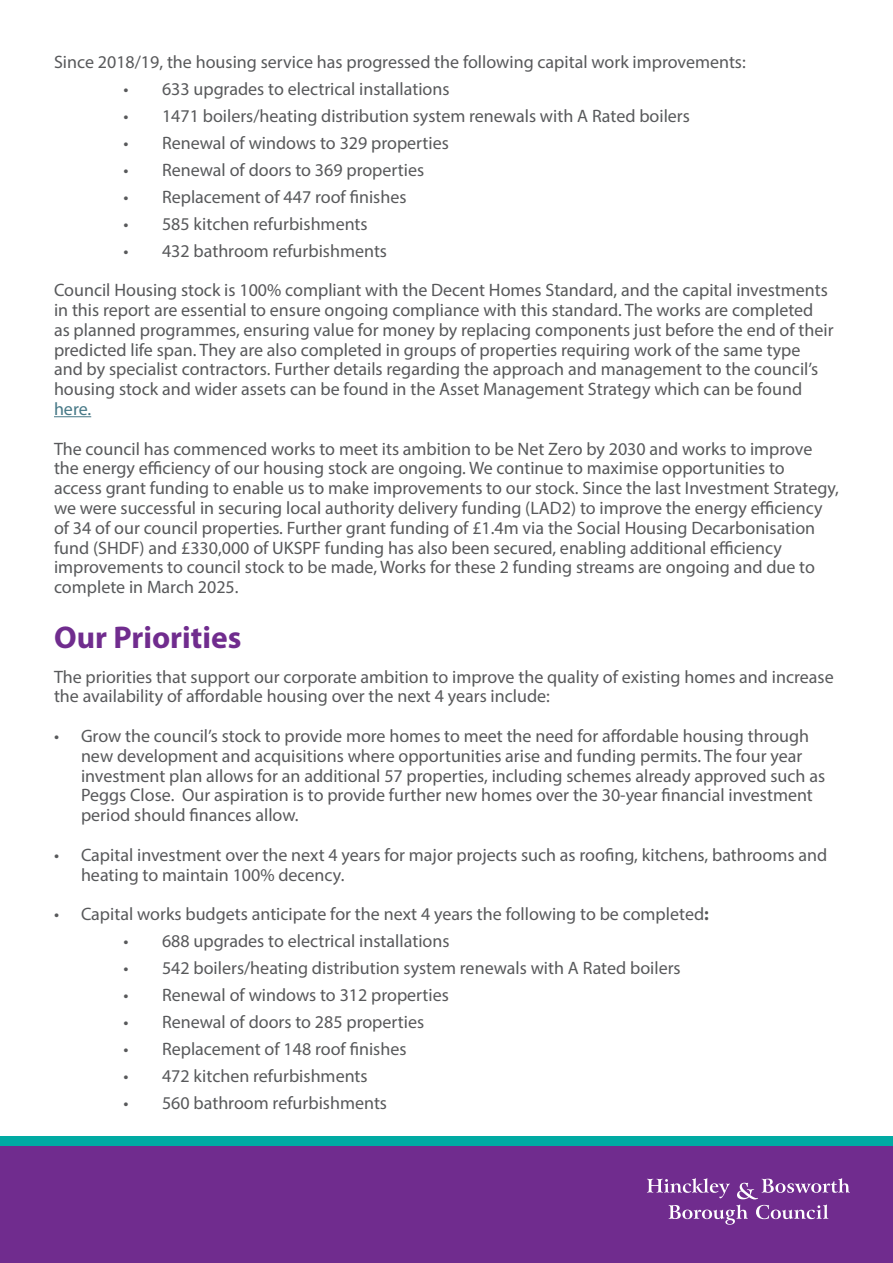
<style>
.page{position:relative;width:893px;height:1263px;background:#fff}
.page>*{position:absolute;margin:0;border:0;box-sizing:border-box;transform-origin:0 0}
.Heading_2{font:700 31.5px "Myriad Pro";color:#702c8e}
.Paragraph_Style_1{font:18px/19.8px "Myriad Pro";color:#58595b}
.Paragraph_Style_1-2{font:18px "Myriad Pro";color:#467886}
.s1{font-weight:700}
</style>
<div class="page">
<div style="left:0;top:1136px;width:893px;height:127px;background:#702c8e"></div>
<svg style="left:647px;top:1178px;width:203px;height:47px"></svg>
<div style="left:0;top:1136px;width:893px;height:9px;background:#00aaa3"></div>
<hr style="left:54px;top:416px;width:37px;height:1px;background:#467886">
<h2 class="Paragraph_Style_1" style="left:54px;top:51px;width:693px">Since 2018/19, the housing service has progressed the following capital work improvements:</h2>
<h2 class="Paragraph_Style_1" style="left:124px;top:78px;width:327px">• 633 upgrades to electrical installations</h2>
<h2 class="Paragraph_Style_1" style="left:124px;top:105px;width:568px">• 1471 boilers/heating distribution system renewals with A Rated boilers</h2>
<h2 class="Paragraph_Style_1" style="left:124px;top:132px;width:327px">• Renewal of windows to 329 properties</h2>
<h2 class="Paragraph_Style_1" style="left:124px;top:159px;width:302px">• Renewal of doors to 369 properties</h2>
<h2 class="Paragraph_Style_1" style="left:124px;top:186px;width:285px">• Replacement of 447 roof finishes</h2>
<h2 class="Paragraph_Style_1" style="left:124px;top:213px;width:246px">• 585 kitchen refurbishments</h2>
<h2 class="Paragraph_Style_1" style="left:124px;top:240px;width:265px">• 432 bathroom refurbishments</h2>
<h2 class="Paragraph_Style_1" style="left:54px;top:280px;width:775px">Council Housing stock is 100% compliant with the Decent Homes Standard, and the capital investments</h2>
<h2 class="Paragraph_Style_1" style="left:54px;top:300px;width:761px">in this report are essential to ensure ongoing compliance with this standard. The works are completed</h2>
<h2 class="Paragraph_Style_1" style="left:54px;top:319px;width:781px">as planned programmes, ensuring value for money by replacing components just before the end of their</h2>
<h2 class="Paragraph_Style_1" style="left:54px;top:339px;width:748px">predicted life span. They are also completed in groups of properties requiring work of the same type</h2>
<h2 class="Paragraph_Style_1" style="left:54px;top:359px;width:766px">and by specialist contractors. Further details regarding the approach and management to the council’s</h2>
<h2 class="Paragraph_Style_1" style="left:54px;top:379px;width:750px">housing stock and wider assets can be found in the Asset Management Strategy which can be found</h2>
<h2 class="Paragraph_Style_1-2" style="left:54px;top:398px;width:39px">here.</h2>
<h2 class="Paragraph_Style_1" style="left:54px;top:438px;width:760px">The council has commenced works to meet its ambition to be Net Zero by 2030 and works to improve</h2>
<h2 class="Paragraph_Style_1" style="left:54px;top:458px;width:732px">the energy efficiency of our housing stock are ongoing. We continue to maximise opportunities to</h2>
<h2 class="Paragraph_Style_1" style="left:54px;top:478px;width:786px">access grant funding to enable us to make improvements to our stock. Since the last Investment Strategy,</h2>
<h2 class="Paragraph_Style_1" style="left:54px;top:498px;width:770px">we were successful in securing local authority delivery funding (LAD2) to improve the energy efficiency</h2>
<h2 class="Paragraph_Style_1" style="left:54px;top:517px;width:763px">of 34 of our council properties. Further grant funding of £1.4m via the Social Housing Decarbonisation</h2>
<h2 class="Paragraph_Style_1" style="left:54px;top:537px;width:729px">fund (SHDF) and £330,000 of UKSPF funding has also been secured, enabling additional efficiency</h2>
<h2 class="Paragraph_Style_1" style="left:54px;top:557px;width:762px">improvements to council stock to be made, Works for these 2 funding streams are ongoing and due to</h2>
<h2 class="Paragraph_Style_1" style="left:54px;top:577px;width:186px">complete in March 2025.</h2>
<h2 class="Heading_2" style="left:54px;top:619px;width:189px">Our Priorities</h2>
<h2 class="Paragraph_Style_1" style="left:54px;top:666px;width:781px">The priorities that support our corporate ambition to improve the quality of existing homes and increase</h2>
<h2 class="Paragraph_Style_1" style="left:54px;top:686px;width:497px">the availability of affordable housing over the next 4 years include:</h2>
<h2 class="Paragraph_Style_1" style="left:81px;top:726px;width:746px;text-indent:-27px">• Grow the council’s stock to provide more homes to meet the need for affordable housing through new development and acquisitions where opportunities arise and funding permits. The four year investment plan allows for an additional 57 properties, including schemes already approved such as Peggs Close. Our aspiration is to provide further new homes over the 30-year financial investment period should finances allow.</h2>
<h2 class="Paragraph_Style_1" style="left:81px;top:844px;width:748px;text-indent:-27px">• Capital investment over the next 4 years for major projects such as roofing, kitchens, bathrooms and heating to maintain 100% decency.</h2>
<h2 class="Paragraph_Style_1" style="left:54px;top:904px;width:656px">• Capital works budgets anticipate for the next 4 years the following to be completed<span class="s1">:</span></h2>
<h2 class="Paragraph_Style_1" style="left:124px;top:931px;width:327px">• 688 upgrades to electrical installations</h2>
<h2 class="Paragraph_Style_1" style="left:124px;top:958px;width:559px">• 542 boilers/heating distribution system renewals with A Rated boilers</h2>
<h2 class="Paragraph_Style_1" style="left:124px;top:985px;width:327px">• Renewal of windows to 312 properties</h2>
<h2 class="Paragraph_Style_1" style="left:124px;top:1012px;width:302px">• Renewal of doors to 285 properties</h2>
<h2 class="Paragraph_Style_1" style="left:124px;top:1039px;width:285px">• Replacement of 148 roof finishes</h2>
<h2 class="Paragraph_Style_1" style="left:124px;top:1066px;width:246px">• 472 kitchen refurbishments</h2>
<h2 class="Paragraph_Style_1" style="left:124px;top:1093px;width:265px">• 560 bathroom refurbishments</h2>
</div>
